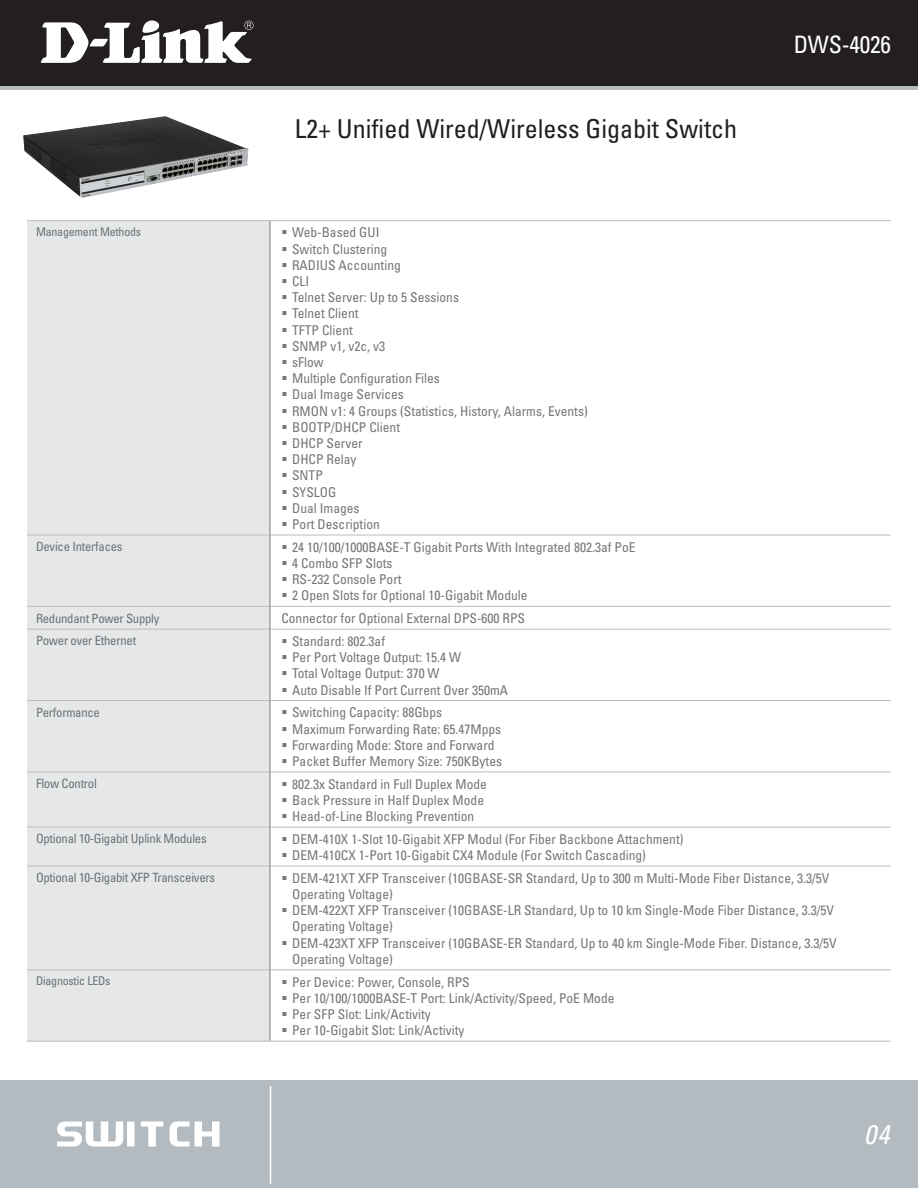
<style>
.page{position:relative;width:918px;height:1188px;background:#fff}
.page>*{position:absolute;margin:0;border:0;box-sizing:border-box;transform-origin:0 0}
.t1{font:italic condensed 27px "Univers";color:#fff}
.t2{font:condensed 26.1px "Univers";color:#231f20}
.t3{font:condensed 24px "Univers";letter-spacing:-.01em;color:#fff}
.t4{font:condensed 13.5px/16.2px "Univers";color:#757679}
.t5{font:condensed 12.75px "Univers";letter-spacing:-.02em;color:#6c7375}
.t6{font:condensed 12px "Univers";letter-spacing:-.02em;color:#6c7375}
</style>
<div class="page">
<div style="left:0;top:0;width:918px;height:89px;background:linear-gradient(to right,#b3bbc0,#b3bbc0)"></div>
<div style="left:0;top:1080px;width:918px;height:108px;background:#b3bbc0"></div>
<hr style="left:270px;top:1086px;width:1px;height:98px;background:#fff">
<div style="left:0;top:0;width:918px;height:85px;background:#231f20"></div>
<svg style="left:41px;top:20px;width:213px;height:43px"></svg>
<svg style="left:57px;top:1122px;width:163px;height:25px"></svg>
<div style="left:27px;top:221px;width:243px;height:820px;background:#e6e7e9"></div>
<hr style="left:270px;top:535px;width:621px;height:1px;background:#bebcbe">
<hr style="left:270px;top:606px;width:621px;height:1px;background:#bebcbe">
<hr style="left:270px;top:629px;width:621px;height:1px;background:#bebcbe">
<hr style="left:270px;top:700px;width:621px;height:1px;background:#bebcbe">
<hr style="left:270px;top:772px;width:621px;height:1px;background:#bebcbe">
<hr style="left:270px;top:866px;width:621px;height:1px;background:#bebcbe">
<hr style="left:270px;top:969px;width:621px;height:1px;background:#bebcbe">
<hr style="left:270px;top:220px;width:621px;height:1px;background:#bebcbe">
<hr style="left:270px;top:827px;width:621px;height:1px;background:#bebcbe">
<hr style="left:270px;top:1041px;width:621px;height:1px;background:#bebcbe">
<hr style="left:270px;top:221px;width:1px;height:314px;background:#74787d">
<hr style="left:270px;top:535px;width:1px;height:71px;background:#74787d">
<svg style="left:270px;top:606px;width:1px;height:23px"></svg>
<hr style="left:270px;top:629px;width:1px;height:72px;background:#74787d">
<hr style="left:270px;top:701px;width:1px;height:71px;background:#74787d">
<hr style="left:270px;top:772px;width:1px;height:55px;background:#74787d">
<hr style="left:270px;top:827px;width:1px;height:39px;background:#74787d">
<hr style="left:270px;top:866px;width:1px;height:104px;background:#74787d">
<hr style="left:270px;top:970px;width:1px;height:71px;background:#74787d">
<hr style="left:27px;top:220px;width:243px;height:1px;background:#bebcbe">
<hr style="left:27px;top:535px;width:243px;height:1px;background:#bebcbe">
<hr style="left:27px;top:606px;width:243px;height:1px;background:#bebcbe">
<hr style="left:27px;top:629px;width:243px;height:1px;background:#bebcbe">
<hr style="left:27px;top:700px;width:243px;height:1px;background:#bebcbe">
<hr style="left:27px;top:772px;width:243px;height:1px;background:#bebcbe">
<hr style="left:27px;top:827px;width:243px;height:1px;background:#bebcbe">
<hr style="left:27px;top:866px;width:243px;height:1px;background:#bebcbe">
<hr style="left:27px;top:970px;width:243px;height:1px;background:#bebcbe">
<hr style="left:27px;top:1041px;width:243px;height:1px;background:#bebcbe">
<img style="left:23px;top:116px;width:142px;height:82px">
<h2 class="t2" style="left:295px;top:113px;width:444px">L2+ Unified Wired/Wireless Gigabit Switch</h2>
<h3 class="t3" style="left:794px;top:29px;width:99px">DWS-4026</h3>
<p class="t6" style="left:36px;top:224px;width:107px">Management Methods</p>
<p class="t4" style="left:292px;top:224px;width:297px">Web-Based GUI<br>Switch Clustering<br>RADIUS Accounting<br>CLI<br>Telnet Server: Up to 5 Sessions<br>Telnet Client<br>TFTP Client<br>SNMP v1, v2c, v3<br>sFlow<br>Multiple Configuration Files<br>Dual Image Services<br>RMON v1: 4 Groups (Statistics, History, Alarms, Events)<br>BOOTP/DHCP Client<br>DHCP Server<br>DHCP Relay<br>SNTP<br>SYSLOG<br>Dual Images<br>Port Description</p>
<p class="t5" style="left:36px;top:539px;width:88px">Device Interfaces</p>
<p class="t4" style="left:292px;top:539px;width:345px">24 10/100/1000BASE-T Gigabit Ports With Integrated 802.3af PoE 4 Combo SFP Slots<br>RS-232 Console Port<br>2 Open Slots for Optional 10-Gigabit Module</p>
<p class="t5" style="left:36px;top:610px;width:125px">Redundant Power Supply</p>
<p class="t4" style="left:281px;top:610px;width:245px">Connector for Optional External DPS-600 RPS</p>
<p class="t5" style="left:36px;top:633px;width:102px">Power over Ethernet</p>
<p class="t4" style="left:292px;top:633px;width:217px">Standard: 802.3af<br>Per Port Voltage Output: 15.4 W<br>Total Voltage Output: 370 W<br>Auto Disable If Port Current Over 350mA</p>
<p class="t5" style="left:36px;top:704px;width:66px">Performance</p>
<p class="t4" style="left:292px;top:704px;width:211px">Switching Capacity: 88Gbps<br>Maximum Forwarding Rate: 65.47Mpps Forwarding Mode: Store and Forward Packet Buffer Memory Size: 750KBytes</p>
<p class="t5" style="left:36px;top:775px;width:62px">Flow Control</p>
<p class="t4" style="left:292px;top:776px;width:196px">802.3x Standard in Full Duplex Mode<br>Back Pressure in Half Duplex Mode<br>Head-of-Line Blocking Prevention</p>
<p class="t5" style="left:36px;top:831px;width:172px">Optional 10-Gigabit Uplink Modules</p>
<p class="t4" style="left:292px;top:831px;width:393px">DEM-410X 1-Slot 10-Gigabit XFP Modul (For Fiber Backbone Attachment)<br>DEM-410CX 1-Port 10-Gigabit CX4 Module (For Switch Cascading)</p>
<p class="t5" style="left:36px;top:870px;width:181px">Optional 10-Gigabit XFP Transceivers</p>
<p class="t4" style="left:292px;top:870px;width:546px">DEM-421XT XFP Transceiver (10GBASE-SR Standard, Up to 300 m Multi-Mode Fiber Distance, 3.3/5V Operating Voltage)<br>DEM-422XT XFP Transceiver (10GBASE-LR Standard, Up to 10 km Single-Mode Fiber Distance, 3.3/5V Operating Voltage)<br>DEM-423XT XFP Transceiver (10GBASE-ER Standard, Up to 40 km Single-Mode Fiber. Distance, 3.3/5V Operating Voltage)</p>
<p class="t6" style="left:36px;top:974px;width:76px">Diagnostic LEDs</p>
<p class="t4" style="left:292px;top:974px;width:324px">Per Device: Power, Console, RPS<br>Per 10/100/1000BASE-T Port: Link/Activity/Speed, PoE Mode Per SFP Slot: Link/Activity<br>Per 10-Gigabit Slot: Link/Activity</p>
<h1 class="t1" style="left:864px;top:1118px;width:27px">04</h1>
</div>
